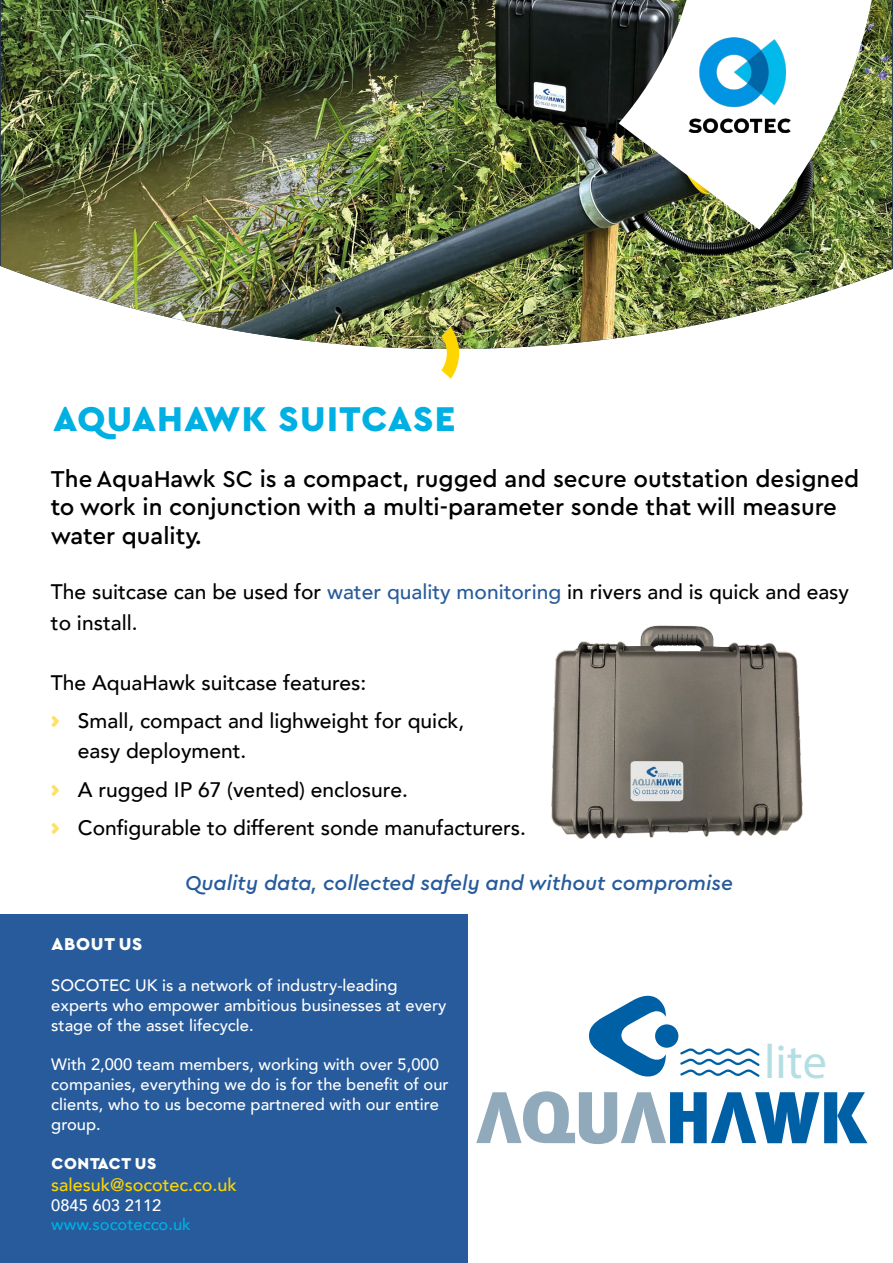
<style>
.page{position:relative;width:893px;height:1263px;background:#fff}
.page>*{position:absolute;margin:0;border:0;box-sizing:border-box;transform-origin:0 0}
.t1{font:48.3px "Myriad Pro";color:#b4dee3}
.t2{font:900 36px "Cera Pro";letter-spacing:.04em;color:#00b0e3}
.t3{font:500 24px/28.8px "Cera Pro";color:#000}
.t4{font:500 21px/38.5px "Avenir";color:#000}
.t5{font:italic 500 21px "Cera Pro";color:#275b9b}
.t6{font:500 18px "Avenir";color:#ffd500}
.t7{font:900 18px "Cera Pro";letter-spacing:.04em;color:#fff}
.t8{font:500 16.5px/19.8px "Avenir";color:#fff}
.t9{font:500 16.5px "Avenir";color:#00b0e3}
.t10{font:900 16.5px "Cera Pro";letter-spacing:.03em;color:#fff}
.s1{color:#275b9b}
.s2{font-family:"Cera Pro";font-weight:900;font-size:24px;color:#ffe063}
</style>
<div class="page">
<div style="left:0;top:914px;width:467px;height:349px;background:#275b9b"></div>
<img style="left:1px;top:0;width:891px;height:349px">
<img style="left:619px;top:0;width:259px;height:230px">
<img style="left:688px;top:36px;width:104px;height:97px">
<svg style="left:441px;top:327px;width:18px;height:52px"></svg>
<svg style="left:476px;top:1091px;width:391px;height:53px"></svg>
<svg style="left:589px;top:996px;width:77px;height:80px"></svg>
<div style="left:655px;top:1024px;width:23px;height:24px;background:#0060a6;border-radius:50%"></div>
<svg style="left:680px;top:1048px;width:80px;height:29px"></svg>
<img style="left:551px;top:625px;width:251px;height:213px">
<h2 class="t2" style="left:53px;top:395px;width:403px">AQUAHAWK SUITCASE</h2>
<h3 class="t3" style="left:51px;top:463px;width:810px">The AquaHawk SC is a compact, rugged and secure outstation designed to work in conjunction with a multi-parameter sonde that will measure water quality.</h3>
<p class="t4" style="left:51px;top:576px;width:800px;line-height:30px">The suitcase can be used for <span class="s1">water quality monitoring</span> in rivers and is quick and easy to install.</p>
<p class="t4" style="left:51px;top:662px;width:415px">The AquaHawk suitcase features:<br><span class="s2">›</span> Small, compact and lighweight for quick,</p>
<p class="t4" style="left:51px;top:730px;width:477px;text-indent:27px">easy deployment.<br><span class="s2">›</span> A rugged IP 67 (vented) enclosure.<br><span class="s2">›</span> Configurable to different sonde manufacturers.</p>
<p class="t5" style="left:185px;top:869px;width:549px">Quality data, collected safely and without compromise</p>
<p class="t7" style="left:52px;top:931px;width:92px">ABOUT US</p>
<p class="t8" style="left:51px;top:974px;width:397px">SOCOTEC UK is a network of industry-leading experts who empower ambitious businesses at every stage of the asset lifecycle.</p>
<p class="t8" style="left:51px;top:1054px;width:399px">With 2,000 team members, working with over 5,000 companies, everything we do is for the benefit of our clients, who to us become partnered with our entire group.</p>
<p class="t10" style="left:52px;top:1153px;width:106px">CONTACT US</p>
<p class="t6" style="left:51px;top:1169px;width:187px">salesuk@socotec.co.uk</p>
<p class="t8" style="left:51px;top:1194px;width:112px">0845 603 2112</p>
<p class="t9" style="left:51px;top:1210px;width:141px">www.socotecco.uk</p>
<h1 class="t1" style="left:764px;top:1031px;width:64px">lite</h1>
</div>
